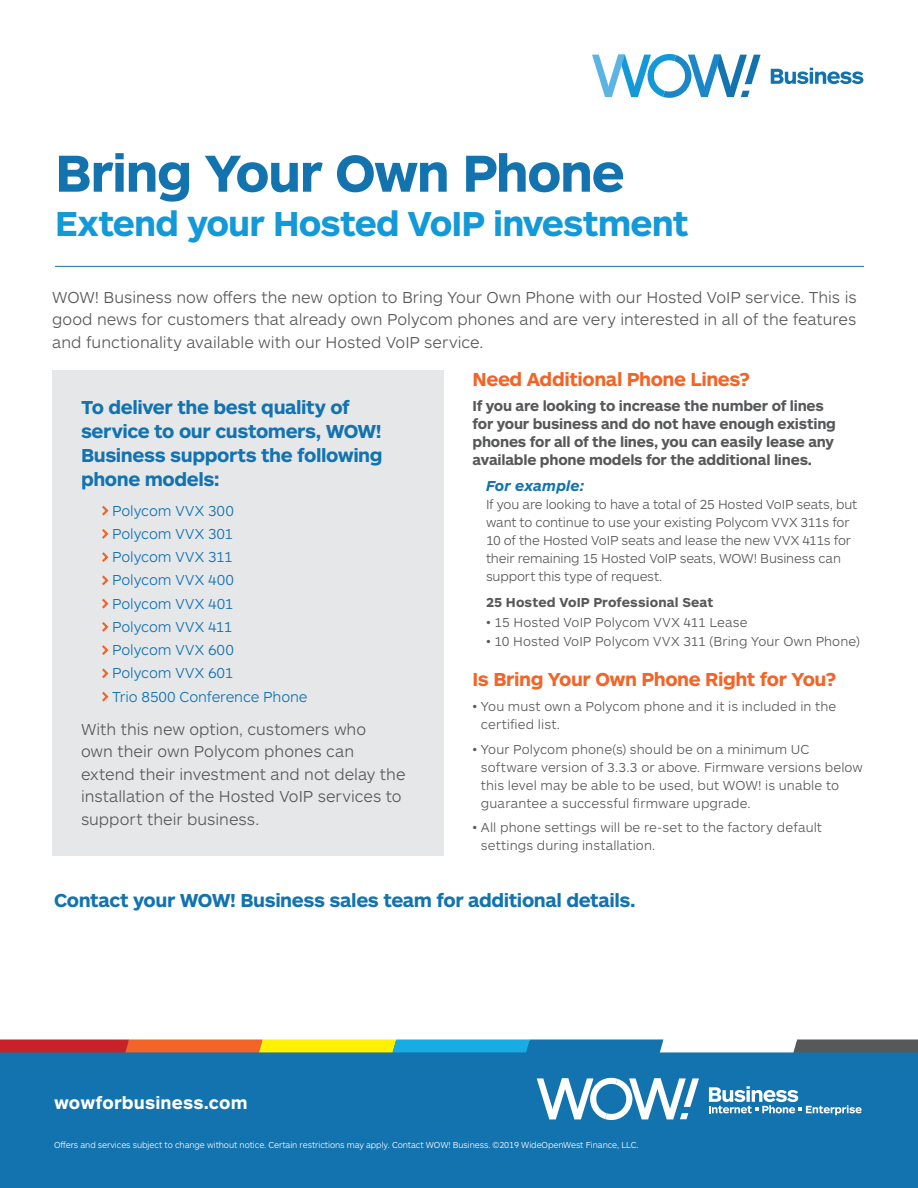
<style>
.page{position:relative;width:918px;height:1188px;background:#fff}
.page>*{position:absolute;margin:0;border:0;box-sizing:border-box;transform-origin:0 0}
.t1{font:700 54px "ARS Maquette";letter-spacing:-.03em;color:#1273af}
.t2{font:700 36px "ARS Maquette";letter-spacing:-.025em;color:#1399d7}
.t3{font:700 19.5px/24px "ARS Maquette";letter-spacing:-.02em;color:#1273af}
.t4{font:700 19.5px "ARS Maquette";letter-spacing:-.02em;color:#f26428}
.t5{font:700 18px "ARS Maquette";letter-spacing:.01em;color:#fff}
.t6{font:300 16.5px/22.5px "ARS Maquette";color:#57585a}
.t7{font:700 15px/18px "ARS Maquette";letter-spacing:-.015em;color:#57585a}
.t8{font:300 15px/23.2px "ARS Maquette";letter-spacing:-.005em;color:#1273af}
.t9{font:italic 700 15px "ARS Maquette";letter-spacing:.01em;color:#1273af}
.t10{font:300 13.5px/18px "ARS Maquette";letter-spacing:.005em;color:#57585a}
.t11{font:700 13.5px "ARS Maquette";letter-spacing:.01em;color:#57585a}
.t12{font:300 9px "ARS Maquette";letter-spacing:-.01em;color:#fff}
</style>
<div class="page">
<div style="left:52px;top:370px;width:392px;height:486px;background:#e6e7e9"></div>
<svg style="left:102px;top:505px;width:7px;height:11px"></svg>
<svg style="left:102px;top:529px;width:7px;height:10px"></svg>
<svg style="left:102px;top:552px;width:7px;height:10px"></svg>
<svg style="left:102px;top:575px;width:7px;height:11px"></svg>
<svg style="left:102px;top:598px;width:7px;height:11px"></svg>
<svg style="left:102px;top:622px;width:7px;height:10px"></svg>
<svg style="left:102px;top:645px;width:7px;height:10px"></svg>
<svg style="left:102px;top:668px;width:7px;height:11px"></svg>
<svg style="left:102px;top:691px;width:7px;height:11px"></svg>
<div style="left:0;top:1041px;width:918px;height:147px;background:#1273af"></div>
<svg style="left:0;top:1040px;width:918px;height:12px"></svg>
<svg style="left:537px;top:1078px;width:162px;height:42px"></svg>
<svg style="left:709px;top:1086px;width:153px;height:29px"></svg>
<svg style="left:771px;top:68px;width:92px;height:16px"></svg>
<svg style="left:592px;top:54px;width:169px;height:44px"></svg>
<hr style="left:55px;top:266px;width:809px;height:1px;background:#1273af">
<h1 class="t1" style="left:55px;top:138px;width:571px">Bring Your Own Phone</h1>
<h2 class="t2" style="left:55px;top:200px;width:635px">Extend your Hosted VoIP investment</h2>
<p class="t6" style="left:52px;top:285px;width:806px;text-align:justify">WOW! Business now offers the new option to Bring Your Own Phone with our Hosted VoIP service. This is good news for customers that already own Polycom phones and are very interested in all of the features and functionality available with our Hosted VoIP service.</p>
<h3 class="t3" style="left:81px;top:394px;width:303px">To deliver the best quality of service to our customers, WOW!<br>Business supports the following phone models:</h3>
<p class="t8" style="left:112px;top:498px;width:197px">Polycom VVX 300<br>Polycom VVX 301<br>Polycom VVX 311<br>Polycom VVX 400<br>Polycom VVX 401<br>Polycom VVX 411<br>Polycom VVX 600<br>Polycom VVX 601<br>Trio 8500 Conference Phone</p>
<p class="t6" style="left:81px;top:717px;width:326px">With this new option, customers who<br>own their own Polycom phones can extend their investment and not delay the installation of the Hosted VoIP services to support their business.</p>
<h3 class="t4" style="left:472px;top:367px;width:279px">Need Additional Phone Lines?</h3>
<p class="t7" style="left:472px;top:396px;width:365px">If you are looking to increase the number of lines for your business and do not have enough existing phones for all of the lines, you can easily lease any available phone models for the additional lines.</p>
<p class="t9" style="left:486px;top:476px;width:100px">For example:</p>
<p class="t10" style="left:486px;top:495px;width:373px">If you are looking to have a total of 25 Hosted VoIP seats, but want to continue to use your existing Polycom VVX 311s for 10 of the Hosted VoIP seats and lease the new VVX 411s for their remaining 15 Hosted VoIP seats, WOW! Business can support this type of request.</p>
<p class="t11" style="left:486px;top:594px;width:229px">25 Hosted VoIP Professional Seat</p>
<p class="t10" style="left:486px;top:612px;width:263px">• 15 Hosted VoIP Polycom VVX 411 Lease</p>
<p class="t10" style="left:486px;top:632px;width:375px">• 10 Hosted VoIP Polycom VVX 311 (Bring Your Own Phone)</p>
<h3 class="t4" style="left:472px;top:667px;width:366px">Is Bring Your Own Phone Right for You?</h3>
<p class="t10" style="left:481px;top:696px;width:357px;text-indent:-8px">• You must own a Polycom phone and it is included in the certified list.</p>
<p class="t10" style="left:481px;top:739px;width:384px;text-indent:-8px">• Your Polycom phone(s) should be on a minimum UC software version of 3.3.3 or above. Firmware versions below this level may be able to be used, but WOW! is unable to guarantee a successful firmware upgrade.</p>
<p class="t10" style="left:481px;top:818px;width:343px;text-indent:-8px">• All phone settings will be re-set to the factory default settings during installation.</p>
<h3 class="t3" style="left:54px;top:887px;width:583px">Contact your WOW! Business sales team for additional details.</h3>
<h3 class="t5" style="left:54px;top:1091px;width:195px">wowforbusiness.com</h3>
<p class="t12" style="left:54px;top:1139px;width:586px">Offers and services subject to change without notice. Certain restrictions may apply. Contact WOW! Business. ©2019 WideOpenWest Finance, LLC.</p>
</div>
